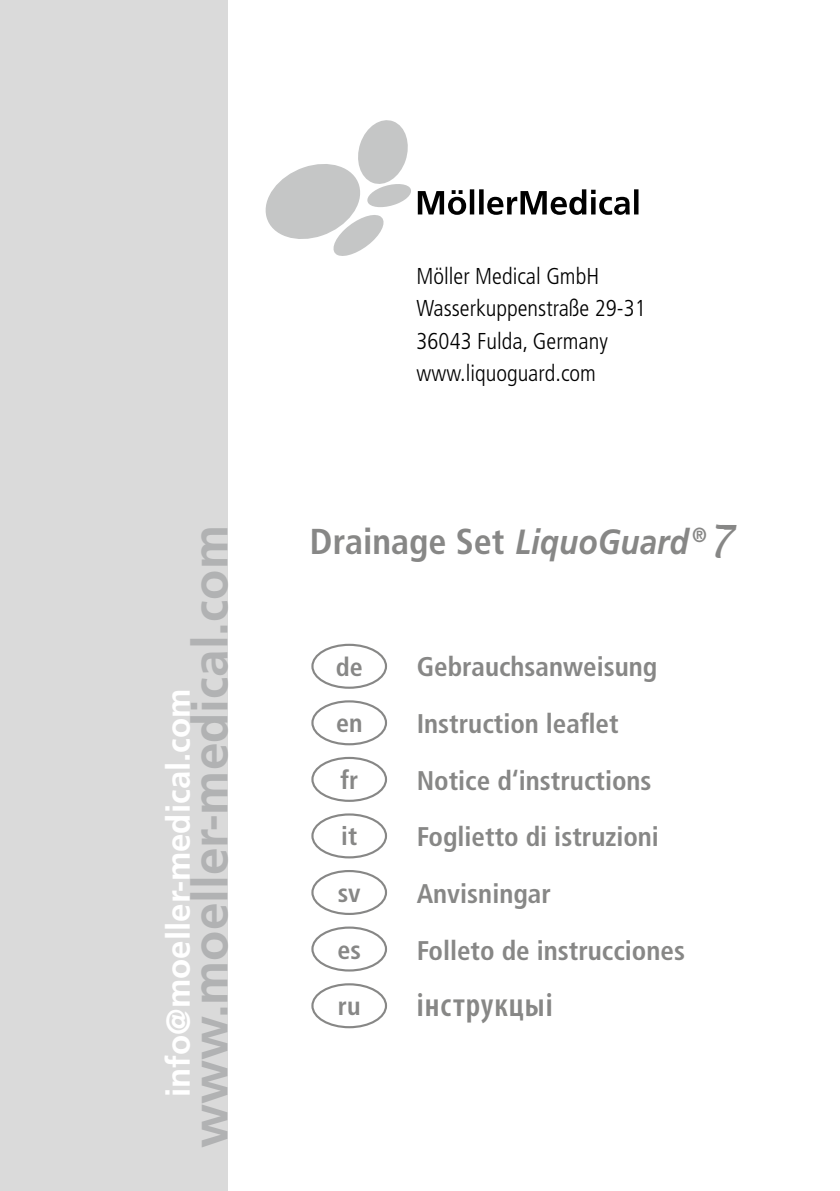
<style>
.page{position:relative;width:840px;height:1191px;background:#fff}
.page>*{position:absolute;margin:0;border:0;box-sizing:border-box;transform-origin:0 0}
.t1{font:700 49.6px "Frutiger";color:#b1b2b3}
.t2{font:700 condensed 36px "Frutiger";color:#878786}
.t3{font:600 condensed 34px "Myriad Pro";letter-spacing:.03em;color:#878786}
.t4{font:700 33px "Frutiger";color:#fff}
.t5{font:700 condensed 27px/56.8px "Frutiger";color:#878786}
.t6{font:700 condensed 26px/56.6px "Frutiger";color:#878786}
.t7{font:300 condensed 23px/32.4px "Frutiger";color:#000}
.s1{font-style:italic;font-stretch:normal;font-size:35px}
.s2{font-family:"Lucida Handwriting";font-weight:400;font-style:italic;font-stretch:normal;font-size:43.2px}
</style>
<div class="page">
<div style="left:311px;top:700px;width:76px;height:45px;border:2px solid #878786;border-radius:50%"></div>
<div style="left:311px;top:757px;width:76px;height:45px;border:2px solid #878786;border-radius:50%"></div>
<div style="left:311px;top:813px;width:76px;height:45px;border:2px solid #878786;border-radius:50%"></div>
<div style="left:311px;top:870px;width:76px;height:45px;border:2px solid #878786;border-radius:50%"></div>
<div style="left:311px;top:926px;width:76px;height:45px;border:2px solid #878786;border-radius:50%"></div>
<div style="left:311px;top:983px;width:76px;height:45px;border:2px solid #878786;border-radius:50%"></div>
<div style="left:0;top:0;width:227px;height:1191px;background:#dadada"></div>
<div style="left:311px;top:644px;width:76px;height:45px;border:2px solid #878786;border-radius:50%"></div>
<svg style="left:265px;top:120px;width:373px;height:136px"></svg>
<p class="t7" style="left:416px;top:260px;width:230px">Möller Medical GmbH<br>Wasserkuppenstraße 29-31<br>36043 Fulda, Germany www.liquoguard.com</p>
<h1 class="t1" style="left:181px;top:1147px;width:624px;rotate:-90deg">www.moeller-medical.com</h1>
<h2 class="t2" style="left:310px;top:520px;width:427px">Drainage Set <span class="s1">LiquoGuard</span> <sup>®</sup><span class="s2">7</span></h2>
<p class="t5" style="left:416px;top:638px;width:269px">Gebrauchsanweisung<br>Instruction leaflet<br>Notice d‘instructions<br>Foglietto di istruzioni<br>Anvisningar<br>Folleto de instrucciones</p>
<p class="t3" style="left:416px;top:986px;width:137px">інструкцыі</p>
<p class="t6" style="left:335px;top:638px;width:28px">de</p>
<p class="t4" style="left:159px;top:1097px;width:410px;rotate:-90deg">info@moeller-medical.com</p>
<p class="t6" style="left:336px;top:695px;width:28px">en fr it sv es ru</p>
</div>
